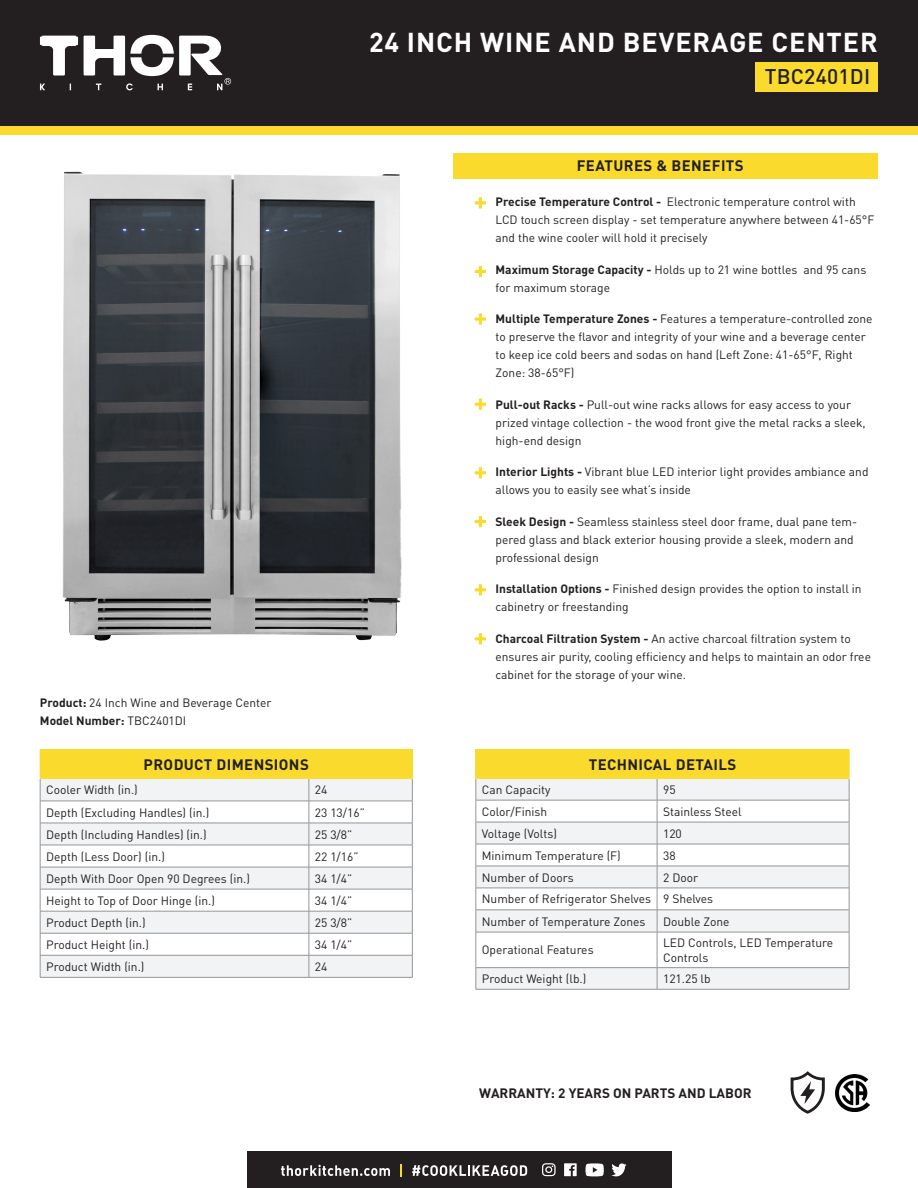
<style>
.page{position:relative;width:918px;height:1188px;background:#fff}
.page>*{position:absolute;margin:0;border:0;box-sizing:border-box;transform-origin:0 0}
.t1{font:700 27px "DIN Pro";letter-spacing:.035em;color:#fff}
.t2{font:500 21px "DIN Pro";letter-spacing:.01em;color:#231f20}
.t3{font:700 15px "DIN Pro";letter-spacing:.025em;color:#231f20}
.t4{font:700 13.5px "DIN Pro";color:#231f20}
.t5{font:12px/18px "DIN Pro";color:#231f20}
.s1{font-weight:700}
</style>
<div class="page">
<div style="left:0;top:125px;width:918px;height:10px;background:#fadb2d"></div>
<div style="left:0;top:0;width:918px;height:125px;background:#231f20"></div>
<svg style="left:40px;top:84px;width:5px;height:6px"></svg>
<svg style="left:84px;top:35px;width:147px;height:55px"></svg>
<svg style="left:40px;top:36px;width:38px;height:39px"></svg>
<img style="left:62px;top:172px;width:340px;height:469px">
<div style="left:453px;top:153px;width:425px;height:26px;background:#fadb2d"></div>
<div style="left:247px;top:1151px;width:424px;height:37px;background:#231f20"></div>
<svg style="left:281px;top:1165px;width:109px;height:11px"></svg>
<svg style="left:400px;top:1164px;width:2px;height:13px"></svg>
<svg style="left:412px;top:1165px;width:115px;height:11px"></svg>
<svg style="left:542px;top:1163px;width:14px;height:13px"></svg>
<svg style="left:564px;top:1163px;width:13px;height:13px"></svg>
<svg style="left:611px;top:1163px;width:16px;height:13px"></svg>
<svg style="left:586px;top:1163px;width:18px;height:13px"></svg>
<div style="left:755px;top:63px;width:123px;height:29px;background:#fadb2d"></div>
<svg style="left:475px;top:197px;width:11px;height:12px"></svg>
<svg style="left:475px;top:266px;width:11px;height:11px"></svg>
<svg style="left:475px;top:313px;width:11px;height:12px"></svg>
<svg style="left:475px;top:399px;width:11px;height:11px"></svg>
<svg style="left:475px;top:467px;width:11px;height:11px"></svg>
<svg style="left:475px;top:516px;width:11px;height:11px"></svg>
<svg style="left:475px;top:584px;width:11px;height:11px"></svg>
<svg style="left:475px;top:633px;width:11px;height:11px"></svg>
<div style="left:476px;top:750px;width:373px;height:28px;background:#fadb2d"></div>
<svg style="left:477px;top:779px;width:372px;height:210px;fill:#f2f3f4"></svg>
<hr style="left:476px;top:800px;width:181px;height:1px;background:#939598">
<hr style="left:657px;top:800px;width:192px;height:1px;background:#939598">
<hr style="left:476px;top:822px;width:181px;height:1px;background:#939598">
<hr style="left:657px;top:822px;width:192px;height:1px;background:#939598">
<hr style="left:476px;top:844px;width:181px;height:1px;background:#939598">
<hr style="left:657px;top:844px;width:192px;height:1px;background:#939598">
<hr style="left:476px;top:866px;width:181px;height:1px;background:#939598">
<hr style="left:657px;top:866px;width:192px;height:1px;background:#939598">
<hr style="left:476px;top:888px;width:181px;height:1px;background:#939598">
<hr style="left:657px;top:888px;width:192px;height:1px;background:#939598">
<hr style="left:476px;top:910px;width:181px;height:1px;background:#939598">
<hr style="left:657px;top:910px;width:192px;height:1px;background:#939598">
<svg style="left:657px;top:779px;width:1px;height:153px"></svg>
<hr style="left:476px;top:932px;width:181px;height:1px;background:#939598">
<hr style="left:476px;top:932px;width:1px;height:35px;background:#939598">
<hr style="left:657px;top:932px;width:192px;height:1px;background:#939598">
<hr style="left:657px;top:932px;width:1px;height:35px;background:#939598">
<hr style="left:849px;top:932px;width:1px;height:35px;background:#939598">
<hr style="left:476px;top:967px;width:181px;height:1px;background:#939598">
<svg style="left:476px;top:968px;width:1px;height:21px"></svg>
<hr style="left:657px;top:967px;width:192px;height:1px;background:#939598">
<svg style="left:657px;top:968px;width:1px;height:21px"></svg>
<svg style="left:849px;top:968px;width:1px;height:21px"></svg>
<hr style="left:476px;top:989px;width:181px;height:1px;background:#939598">
<hr style="left:657px;top:989px;width:192px;height:1px;background:#939598">
<svg style="left:849px;top:750px;width:1px;height:182px"></svg>
<hr style="left:476px;top:749px;width:181px;height:1px;background:#fadb2d">
<svg style="left:476px;top:779px;width:1px;height:153px"></svg>
<hr style="left:657px;top:749px;width:192px;height:1px;background:#fadb2d">
<hr style="left:476px;top:777px;width:181px;height:2px;background:#fadb2d">
<hr style="left:657px;top:777px;width:192px;height:2px;background:#fadb2d">
<div style="left:40px;top:750px;width:372px;height:28px;background:#fadb2d"></div>
<svg style="left:41px;top:779px;width:371px;height:198px;fill:#f2f3f4"></svg>
<hr style="left:40px;top:801px;width:269px;height:1px;background:#939598">
<hr style="left:309px;top:801px;width:104px;height:1px;background:#939598">
<hr style="left:40px;top:823px;width:269px;height:1px;background:#939598">
<hr style="left:309px;top:823px;width:104px;height:1px;background:#939598">
<hr style="left:40px;top:845px;width:269px;height:1px;background:#939598">
<hr style="left:309px;top:845px;width:104px;height:1px;background:#939598">
<hr style="left:40px;top:867px;width:269px;height:1px;background:#939598">
<hr style="left:309px;top:867px;width:104px;height:1px;background:#939598">
<hr style="left:40px;top:889px;width:269px;height:1px;background:#939598">
<hr style="left:309px;top:889px;width:104px;height:1px;background:#939598">
<hr style="left:40px;top:911px;width:269px;height:1px;background:#939598">
<hr style="left:309px;top:911px;width:104px;height:1px;background:#939598">
<hr style="left:40px;top:933px;width:269px;height:1px;background:#939598">
<hr style="left:309px;top:933px;width:104px;height:1px;background:#939598">
<hr style="left:40px;top:955px;width:269px;height:1px;background:#939598">
<hr style="left:309px;top:955px;width:104px;height:1px;background:#939598">
<svg style="left:309px;top:779px;width:1px;height:198px"></svg>
<hr style="left:40px;top:977px;width:269px;height:1px;background:#939598">
<hr style="left:309px;top:977px;width:104px;height:1px;background:#939598">
<svg style="left:412px;top:750px;width:1px;height:227px"></svg>
<hr style="left:40px;top:749px;width:269px;height:1px;background:#fadb2d">
<svg style="left:40px;top:779px;width:1px;height:198px"></svg>
<hr style="left:309px;top:749px;width:104px;height:1px;background:#fadb2d">
<hr style="left:40px;top:777px;width:269px;height:2px;background:#fadb2d">
<hr style="left:309px;top:777px;width:104px;height:2px;background:#fadb2d">
<svg style="left:790px;top:1071px;width:35px;height:43px"></svg>
<img style="left:836px;top:1074px;width:33px;height:38px">
<p class="t1" style="left:369px;top:24px;width:510px">24 INCH WINE AND BEVERAGE CENTER</p>
<p class="t2" style="left:765px;top:62px;width:107px">TBC2401DI</p>
<p class="t5" style="left:40px;top:693px;width:233px"><span class="s1">Product:</span> 24 Inch Wine and Beverage Center<br><span class="s1">Model Number:</span> TBC2401DI</p>
<p class="t3" style="left:144px;top:754px;width:167px">PRODUCT DIMENSIONS</p>
<p class="t5" style="left:46px;top:780px;width:93px">Cooler Width (in.)</p>
<p class="t5" style="left:315px;top:780px;width:14px">24</p>
<p class="t5" style="left:46px;top:803px;width:165px">Depth (Excluding Handles) (in.)</p>
<p class="t5" style="left:315px;top:803px;width:52px">23 13/16”</p>
<p class="t5" style="left:46px;top:825px;width:162px">Depth (Including Handles) (in.)</p>
<p class="t5" style="left:315px;top:825px;width:39px">25 3/8”</p>
<p class="t5" style="left:46px;top:847px;width:120px">Depth (Less Door) (in.)</p>
<p class="t5" style="left:315px;top:847px;width:45px">22 1/16”</p>
<p class="t5" style="left:46px;top:869px;width:205px">Depth With Door Open 90 Degrees (in.)</p>
<p class="t5" style="left:315px;top:869px;width:39px">34 1/4”</p>
<p class="t5" style="left:46px;top:891px;width:170px">Height to Top of Door Hinge (in.)</p>
<p class="t5" style="left:315px;top:891px;width:39px">34 1/4”</p>
<p class="t5" style="left:46px;top:913px;width:101px">Product Depth (in.)</p>
<p class="t5" style="left:315px;top:913px;width:39px">25 3/8”</p>
<p class="t5" style="left:46px;top:935px;width:104px">Product Height (in.)</p>
<p class="t5" style="left:315px;top:935px;width:39px">34 1/4”</p>
<p class="t5" style="left:46px;top:957px;width:100px">Product Width (in.)</p>
<p class="t5" style="left:315px;top:957px;width:14px">24</p>
<p class="t3" style="left:577px;top:155px;width:168px">FEATURES &amp; BENEFITS</p>
<p class="t5" style="left:496px;top:192px;width:380px"><span class="s1">Precise Temperature Control -</span> Electronic temperature control with<br>LCD touch screen display - set temperature anywhere between 41-65°F and the wine cooler will hold it precisely</p>
<p class="t5" style="left:496px;top:260px;width:372px"><span class="s1">Maximum Storage Capacity -</span> Holds up to 21 wine bottles and 95 cans for maximum storage</p>
<p class="t5" style="left:496px;top:309px;width:379px"><span class="s1">Multiple Temperature Zones -</span> Features a temperature-controlled zone to preserve the flavor and integrity of your wine and a beverage center to keep ice cold beers and sodas on hand (Left Zone: 41-65°F, Right Zone: 38-65°F)</p>
<p class="t5" style="left:496px;top:395px;width:372px"><span class="s1">Pull-out Racks -</span> Pull-out wine racks allows for easy access to your prized vintage collection - the wood front give the metal racks a sleek, high-end design</p>
<p class="t5" style="left:496px;top:462px;width:374px"><span class="s1">Interior Lights -</span> Vibrant blue LED interior light provides ambiance and allows you to easily see what’s inside</p>
<p class="t5" style="left:496px;top:512px;width:363px"><span class="s1">Sleek Design -</span> Seamless stainless steel door frame, dual pane tem&shy;pered glass and black exterior housing provide a sleek, modern and professional design</p>
<p class="t5" style="left:496px;top:579px;width:368px"><span class="s1">Installation Options -</span> Finished design provides the option to install in cabinetry or freestanding</p>
<p class="t5" style="left:496px;top:629px;width:377px"><span class="s1">Charcoal Filtration System -</span> An active charcoal filtration system to ensures air purity, cooling efficiency and helps to maintain an odor free cabinet for the storage of your wine.</p>
<p class="t3" style="left:589px;top:754px;width:149px">TECHNICAL DETAILS</p>
<p class="t5" style="left:482px;top:780px;width:70px">Can Capacity</p>
<p class="t5" style="left:663px;top:780px;width:14px">95</p>
<p class="t5" style="left:482px;top:802px;width:67px">Color/Finish</p>
<p class="t5" style="left:663px;top:802px;width:80px">Stainless Steel</p>
<p class="t5" style="left:482px;top:824px;width:77px">Voltage (Volts)</p>
<p class="t5" style="left:663px;top:824px;width:20px">120</p>
<p class="t5" style="left:482px;top:846px;width:140px">Minimum Temperature (F)</p>
<p class="t5" style="left:663px;top:846px;width:14px">38</p>
<p class="t5" style="left:482px;top:868px;width:93px">Number of Doors</p>
<p class="t5" style="left:663px;top:868px;width:37px">2 Door</p>
<p class="t5" style="left:482px;top:890px;width:171px">Number of Refrigerator Shelves</p>
<p class="t5" style="left:663px;top:890px;width:52px">9 Shelves</p>
<p class="t5" style="left:482px;top:912px;width:165px">Number of Temperature Zones</p>
<p class="t5" style="left:663px;top:912px;width:68px">Double Zone</p>
<p class="t5" style="left:482px;top:941px;width:113px">Operational Features</p>
<p class="t5" style="left:663px;top:935px;width:172px;line-height:14.4px">LED Controls, LED Temperature<br>Controls</p>
<p class="t5" style="left:482px;top:969px;width:106px">Product Weight (lb.)</p>
<p class="t5" style="left:663px;top:969px;width:49px">121.25 lb</p>
<p class="t4" style="left:479px;top:1084px;width:274px">WARRANTY: 2 YEARS ON PARTS AND LABOR</p>
</div>
